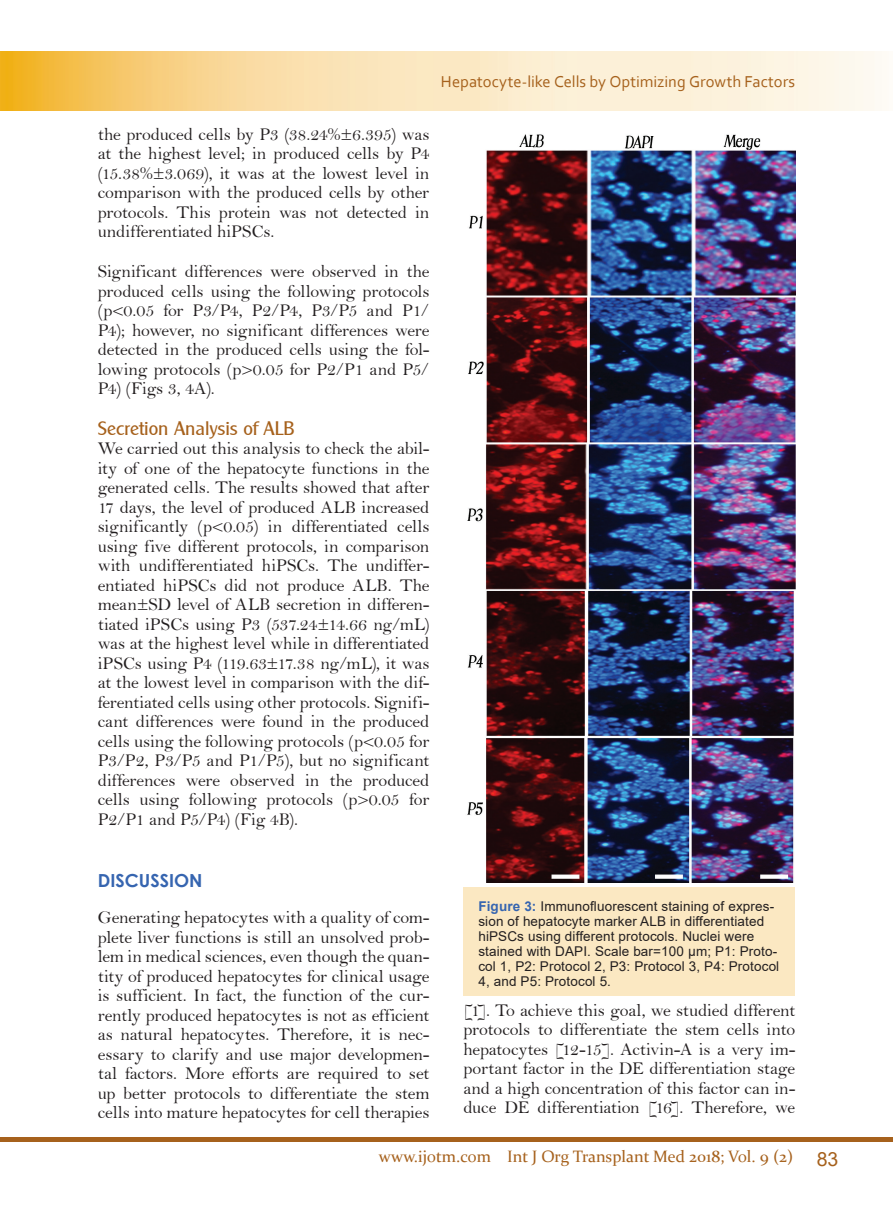
<style>
.page{position:relative;width:893px;height:1212px;background:#fff}
.page>*{position:absolute;margin:0;border:0;box-sizing:border-box;transform-origin:0 0}
.Sub_head{font:19.5px "Clearly Gothic";color:#a6611c}
.Body{font:18px/19.5px "Bell";letter-spacing:-.01em;color:#231f20;text-align:justify}
.Heading{font:700 18px "Century Gothic";color:#3665b0}
.t1{font:16.5px "Constantia";color:#a6611c}
.Running_Title{font:16.5px "Corbel";letter-spacing:-.005em;color:#a6611c}
.Figure{font:13.5px/15px "Arial";letter-spacing:.01em;color:#231f20}
.s1{font-weight:700;color:#3665b0}
.s2{font-family:"Arial";font-size:19.5px}
</style>
<div class="page">
<div style="left:0;top:1137px;width:893px;height:5px;background:#a6611c"></div>
<img style="left:0;top:52px;width:882px;height:59px">
<img style="left:467px;top:134px;width:328px;height:748px">
<div style="left:463px;top:887px;width:332px;height:108px;background:#fbe8c2"></div>
<p class="Running_Title" style="left:441px;top:72px;width:356px">Hepatocyte-like Cells by Optimizing Growth Factors</p>
<p class="Body" style="left:98px;top:124px;width:333px">the produced cells by P3 (38.24%±6.395) was at the highest level; in produced cells by P4 (15.38%±3.069), it was at the lowest level in comparison with the produced cells by other protocols. This protein was not detected in undifferentiated hiPSCs.</p>
<p class="Body" style="left:98px;top:261px;width:333px">Significant differences were observed in the produced cells using the following protocols (p&lt;0.05 for P3/P4, P2/P4, P3/P5 and P1/ P4); however, no significant differences were detected in the produced cells using the fol&shy;lowing protocols (p&gt;0.05 for P2/P1 and P5/ P4) (Figs 3, 4A).</p>
<p class="Sub_head" style="left:98px;top:417px;width:198px">Secretion Analysis of ALB</p>
<p class="Body" style="left:98px;top:439px;width:333px">We carried out this analysis to check the abil&shy;ity of one of the hepatocyte functions in the generated cells. The results showed that after 17 days, the level of produced ALB increased significantly (p&lt;0.05) in differentiated cells using five different protocols, in comparison with undifferentiated hiPSCs. The undiffer&shy;entiated hiPSCs did not produce ALB. The mean±SD level of ALB secretion in differen&shy;tiated iPSCs using P3 (537.24±14.66 ng/mL) was at the highest level while in differentiated iPSCs using P4 (119.63±17.38 ng/mL), it was at the lowest level in comparison with the dif&shy;ferentiated cells using other protocols. Signifi&shy;cant differences were found in the produced cells using the following protocols (p&lt;0.05 for P3/P2, P3/P5 and P1/P5), but no significant differences were observed in the produced cells using following protocols (p&gt;0.05 for P2/P1 and P5/P4) (Fig 4B).</p>
<p class="Heading" style="left:98px;top:866px;width:106px">DISCUSSION</p>
<p class="Body" style="left:98px;top:907px;width:333px">Generating hepatocytes with a quality of com&shy;plete liver functions is still an unsolved prob&shy;lem in medical sciences, even though the quan&shy;tity of produced hepatocytes for clinical usage is sufficient. In fact, the function of the cur&shy;rently produced hepatocytes is not as efficient as natural hepatocytes. Therefore, it is nec&shy;essary to clarify and use major developmen&shy;tal factors. More efforts are required to set up better protocols to differentiate the stem cells into mature hepatocytes for cell therapies</p>
<p class="Figure" style="left:478px;top:899px;width:302px"><span class="s1">Figure 3:</span> Immunofluorescent staining of expres&shy;sion of hepatocyte marker ALB in differentiated hiPSCs using different protocols. Nuclei were stained with DAPI. Scale bar=100 μm; P1: Proto&shy;col 1, P2: Protocol 2, P3: Protocol 3, P4: Protocol 4, and P5: Protocol 5.</p>
<p class="Body" style="left:463px;top:1000px;width:333px">[1]. To achieve this goal, we studied different protocols to differentiate the stem cells into hepatocytes [12-15]. Activin-A is a very im&shy;portant factor in the DE differentiation stage and a high concentration of this factor can in&shy;duce DE differentiation [16]. Therefore, we</p>
<p class="t1" style="left:379px;top:1145px;width:461px">www.ijotm.com Int J Org Transplant Med 2018; Vol. 9 (2) <span class="s2">83</span></p>
</div>
